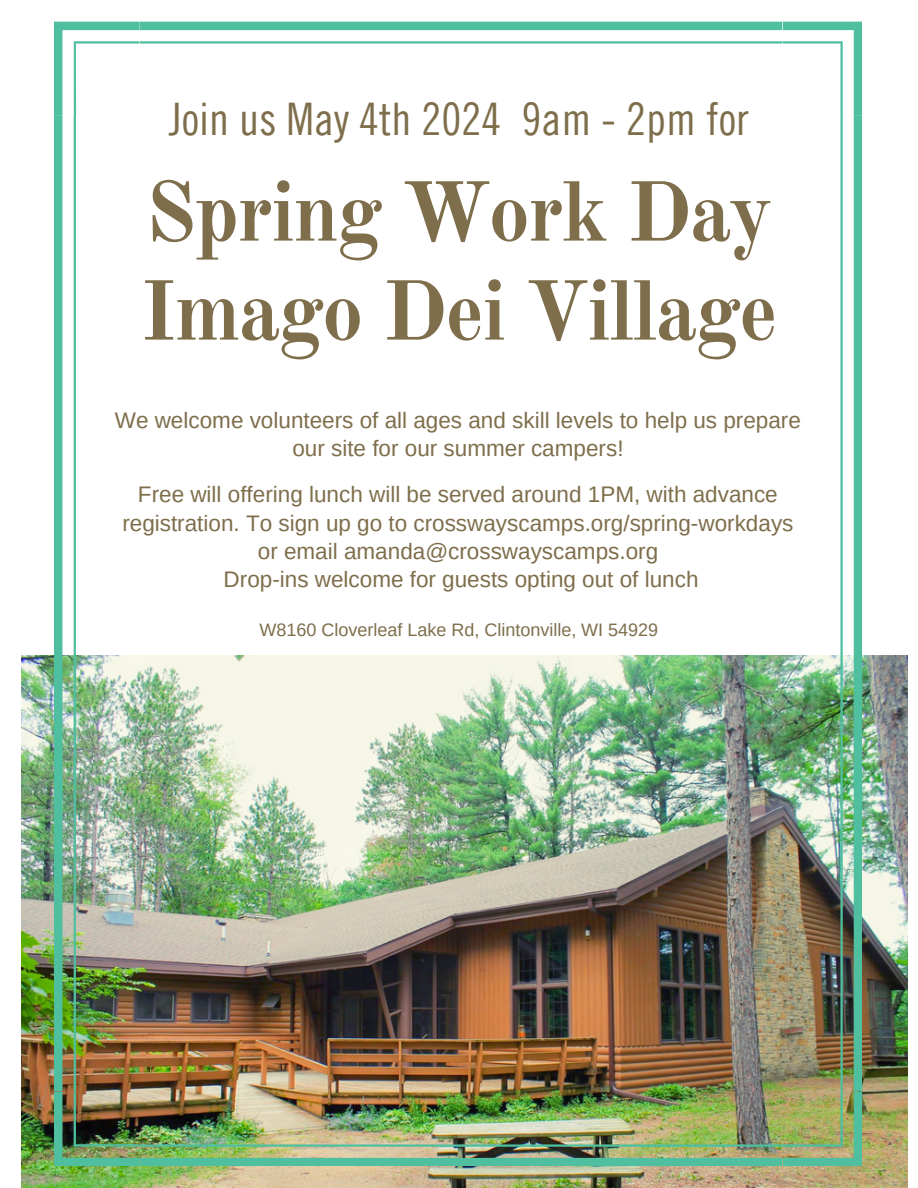
<style>
.page{position:relative;width:918px;height:1188px;background:#fff}
.page>*{position:absolute;margin:0;border:0;box-sizing:border-box;transform-origin:0 0}
.t1{font:700 83.4px/99px "Old Standard";letter-spacing:-.03em;color:#7e6e4b}
.t2{font:45px "Trade Gothic LT Cond Eighteen";color:#7e6e4b}
.t3{font:22.5px/28.2px "Arimo";color:#7e6e4b;text-align:center}
.t4{font:18px "Arimo";color:#7e6e4b}
</style>
<div class="page">
<img style="left:22px;top:656px;width:885px;height:532px">
<img style="left:54px;top:22px;width:807px;height:1144px">
<h1 class="t2" style="left:169px;top:92px;width:581px">Join us May 4th 2024 9am - 2pm for</h1>
<h2 class="t1" style="left:140px;top:164px;width:640px">Spring Work Day<br>Imago Dei Village</h2>
<h3 class="t3" style="left:115px;top:406px;width:688px">We welcome volunteers of all ages and skill levels to help us prepare our site for our summer campers!</h3>
<h3 class="t3" style="left:122px;top:480px;width:673px">Free will offering lunch will be served around 1PM, with advance registration. To sign up go to crosswayscamps.org/spring-workdays or email amanda@crosswayscamps.org<br>Drop-ins welcome for guests opting out of lunch</h3>
<p class="t4" style="left:259px;top:620px;width:400px">W8160 Cloverleaf Lake Rd, Clintonville, WI 54929</p>
</div>
